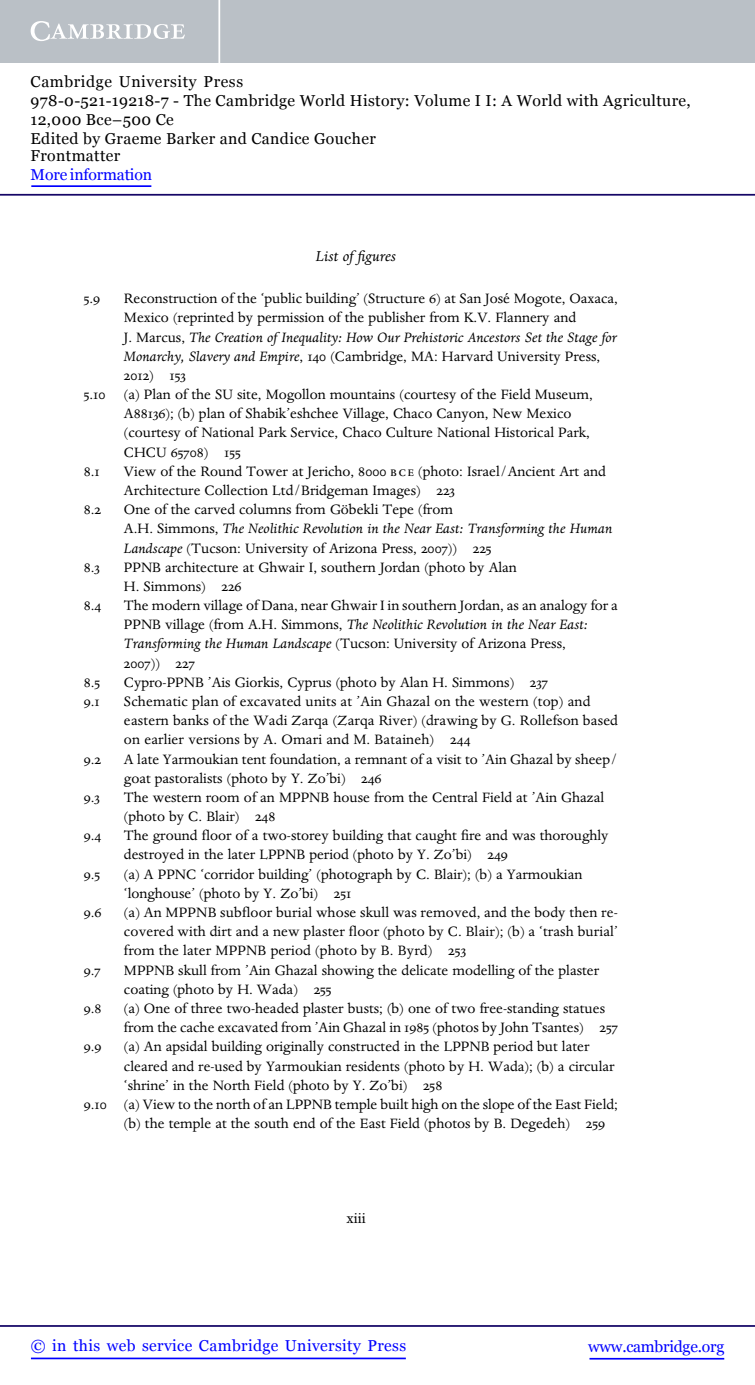
<style>
.page{position:relative;width:755px;height:1385px;background:#fff}
.page>*{position:absolute;margin:0;border:0;box-sizing:border-box;transform-origin:0 0}
.t1{font:16.62px "Adv OT3 eac 88 b 4.I";color:#000}
.t2{font:16.62px "Adv OT0 a 35 dcfa";color:#000}
.t3{font:15.75px/19.1px "Adv OT0 a 35 dcfa";color:#000}
.t4{font:15.75px "Adv OT3 eac 88 b 4.I";color:#000}
.t5{font:15.75px/18.6px "Georgia";letter-spacing:.025em;color:#000}
.t6{font:15.75px "Adv PA9 D7";color:#000}
.t7{font:15.75px "Georgia";letter-spacing:.025em;color:#00f}
.t8{font:15.75px "Georgia";letter-spacing:-.015em;color:#00f}
.t9{font:15.75px "Georgia";letter-spacing:-.01em;color:#00f}
.s1{font-family:"Adv OT3 eac 88 b 4.I+fb"}
.s2{font-family:"Adv OT0 a 35 dcfa"}
.s3{font-style:inherit}
.s4{font-family:"Adv PA9 D7"}
.s5{font-family:"Adv OT3 eac 88 b 4.I"}
.s6{font-family:"Adv OT42 d 40086";font-size:11.03px}
.s7{font-family:"Adv OT0 a 35 dcfa+fb"}
</style>
<div class="page">
<hr style="left:589px;top:1358px;width:134px;height:1px;background:#00f">
<hr style="left:0;top:1325px;width:754px;height:2px;background:#150666">
<hr style="left:31px;top:1357px;width:374px;height:2px;background:#00f">
<div style="left:0;top:0;width:754px;height:63px;background:#bac0c6"></div>
<svg style="left:31px;top:21px;width:154px;height:20px"></svg>
<hr style="left:218px;top:0;width:2px;height:63px;background:#fff">
<hr style="left:0;top:194px;width:754px;height:2px;background:#150666">
<hr style="left:31px;top:185px;width:120px;height:2px;background:#00f">
<p class="t5" style="left:31px;top:73px;width:661px">Cambridge University Press<br>978-0-521-19218-7 - The Cambridge World History: Volume I I: A World with Agriculture, 12,000 Bce–500 Ce<br>Edited by Graeme Barker and Candice Goucher<br>Frontmatter</p>
<p class="t9" style="left:31px;top:165px;width:123px">More information</p>
<p class="t1" style="left:315px;top:251px;width:82px">List of <span class="s1">fi</span>gures</p>
<p class="t6" style="left:84px;top:288px;width:18px">5<span class="s2">.</span>9</p>
<p class="t3" style="left:124px;top:290px;width:495px">Reconstruction of the <span class="s3">‘</span>public building<span class="s3">’</span> (Structure <span class="s4">6</span>) at San José Mogote, Oaxaca,<br>Mexico (reprinted by permission of the publisher from K.V. Flannery and</p>
<p class="t4" style="left:124px;top:331px;width:494px"><span class="s2">J. Marcus,</span> The Creation of Inequality: How Our Prehistoric Ancestors Set the Stage for</p>
<p class="t3" style="left:124px;top:348px;width:477px"><span class="s5">Monarchy, Slavery and Empire</span>, <span class="s4">140</span> (Cambridge, MA: Harvard University Press,</p>
<p class="t6" style="left:124px;top:365px;width:63px">2012<span class="s2">)</span> 153</p>
<p class="t3" style="left:124px;top:386px;width:470px;text-indent:-40px"><span class="s4">5</span>.<span class="s4">10</span> (a) Plan of the SU site, Mogollon mountains (courtesy of the Field Museum,<br>A<span class="s4">88136</span>); (b) plan of Shabik<span class="s3">’</span>eshchee Village, Chaco Canyon, New Mexico (courtesy of National Park Service, Chaco Culture National Historical Park,</p>
<p class="t6" style="left:124px;top:442px;width:118px"><span class="s2">CHCU</span> 65708<span class="s2">)</span> 155</p>
<p class="t6" style="left:84px;top:461px;width:17px">8<span class="s2">.</span>1</p>
<p class="t3" style="left:124px;top:463px;width:483px">View of the Round Tower at Jericho, <span class="s4">8000</span> <span class="s6">B C E</span> (photo: Israel/Ancient Art and<br>Architecture Collection Ltd/Bridgeman Images) <span class="s4">223</span></p>
<p class="t6" style="left:84px;top:500px;width:19px">8<span class="s2">.</span>2</p>
<p class="t3" style="left:124px;top:501px;width:330px">One of the carved columns from Göbekli Tepe (from</p>
<p class="t4" style="left:124px;top:523px;width:489px"><span class="s2">A.H. Simmons,</span> The Neolithic Revolution in the Near East: Transforming the Human</p>
<p class="t3" style="left:124px;top:540px;width:369px"><span class="s5">Landscape</span> (Tucson: University of Arizona Press, <span class="s4">2007</span>)) <span class="s4">225</span></p>
<p class="t6" style="left:84px;top:557px;width:18px">8<span class="s2">.</span>3</p>
<p class="t3" style="left:124px;top:559px;width:394px">PPNB architecture at Ghwair I, southern Jordan (photo by Alan<br>H. Simmons) <span class="s4">226</span></p>
<p class="t6" style="left:84px;top:595px;width:19px">8<span class="s2">.</span>4</p>
<p class="t3" style="left:124px;top:597px;width:495px">The modern village of Dana, near Ghwair I in southern Jordan, as an analogy for a</p>
<p class="t4" style="left:124px;top:619px;width:465px"><span class="s2">PPNB village (from A.H. Simmons,</span> The Neolithic Revolution in the Near East:</p>
<p class="t3" style="left:124px;top:636px;width:443px"><span class="s5">Transforming the Human Landscape</span> (Tucson: University of Arizona Press,</p>
<p class="t6" style="left:124px;top:653px;width:72px">2007<span class="s2">))</span> 227</p>
<p class="t6" style="left:84px;top:672px;width:18px">8<span class="s2">.</span>5</p>
<p class="t3" style="left:124px;top:674px;width:425px">Cypro-PPNB <span class="s3">’</span>Ais Giorkis, Cyprus (photo by Alan H. Simmons) <span class="s4">237</span></p>
<p class="t6" style="left:84px;top:691px;width:17px">9<span class="s2">.</span>1</p>
<p class="t3" style="left:124px;top:693px;width:495px">Schematic plan of excavated units at <span class="s3">’</span>Ain Ghazal on the western (top) and eastern banks of the Wadi Zarqa (Zarqa River) (drawing by G. Rollefson based on earlier versions by A. Omari and M. Bataineh) <span class="s4">244</span></p>
<p class="t6" style="left:84px;top:749px;width:19px">9<span class="s2">.</span>2</p>
<p class="t3" style="left:124px;top:751px;width:495px">A late Yarmoukian tent foundation, a remnant of a visit to <span class="s3">’</span>Ain Ghazal by sheep/ goat pastoralists (photo by Y. Zo<span class="s3">’</span>bi) <span class="s4">246</span></p>
<p class="t6" style="left:84px;top:787px;width:18px">9<span class="s2">.</span>3</p>
<p class="t3" style="left:124px;top:789px;width:481px">The western room of an MPPNB house from the Central Field at <span class="s3">’</span>Ain Ghazal (photo by C. Blair) <span class="s4">248</span></p>
<p class="t6" style="left:84px;top:826px;width:19px">9<span class="s2">.</span>4</p>
<p class="t3" style="left:124px;top:827px;width:486px">The ground <span class="s7">fl</span>oor of a two-storey building that caught <span class="s7">fi</span>re and was thoroughly destroyed in the later LPPNB period (photo by Y. Zo<span class="s3">’</span>bi) <span class="s4">249</span></p>
<p class="t6" style="left:84px;top:864px;width:18px">9<span class="s2">.</span>5</p>
<p class="t3" style="left:124px;top:866px;width:459px">(a) A PPNC <span class="s3">‘</span>corridor building<span class="s3">’</span> (photograph by C. Blair); (b) a Yarmoukian <span class="s3">‘</span>longhouse<span class="s3">’</span> (photo by Y. Zo<span class="s3">’</span>bi) <span class="s4">251</span></p>
<p class="t6" style="left:84px;top:902px;width:19px">9<span class="s2">.</span>6</p>
<p class="t3" style="left:124px;top:904px;width:495px;text-align:justify">(a) An MPPNB sub<span class="s7">fl</span>oor burial whose skull was removed, and the body then re&shy;covered with dirt and a new plaster <span class="s7">fl</span>oor (photo by C. Blair); (b) a <span class="s3">‘</span>trash burial<span class="s3">’ </span>from the later MPPNB period (photo by B. Byrd) <span class="s4">253</span></p>
<p class="t6" style="left:84px;top:960px;width:18px">9<span class="s2">.</span>7</p>
<p class="t3" style="left:124px;top:962px;width:476px">MPPNB skull from <span class="s3">’</span>Ain Ghazal showing the delicate modelling of the plaster coating (photo by H. Wada) <span class="s4">255</span></p>
<p class="t6" style="left:84px;top:998px;width:19px">9<span class="s2">.</span>8</p>
<p class="t3" style="left:124px;top:1000px;width:495px">(a) One of three two-headed plaster busts; (b) one of two free-standing statues from the cache excavated from <span class="s3">’</span>Ain Ghazal in <span class="s4">1985</span> (photos by John Tsantes) <span class="s4">257</span></p>
<p class="t6" style="left:84px;top:1036px;width:19px">9<span class="s2">.</span>9</p>
<p class="t3" style="left:124px;top:1038px;width:466px">(a) An apsidal building originally constructed in the LPPNB period but later</p>
<p class="t3" style="left:124px;top:1057px;width:492px">cleared and re-used by Yarmoukian residents (photo by H. Wada); (b) a circular</p>
<p class="t3" style="left:124px;top:1077px;width:319px"><span class="s3">‘</span>shrine<span class="s3">’</span> in the North Field (photo by Y. Zo<span class="s3">’</span>bi) <span class="s4">258</span></p>
<p class="t3" style="left:84px;top:1096px;width:535px"><span class="s4">9</span>.<span class="s4">10</span> (a) View to the north of an LPPNB temple built high on the slope of the East Field;</p>
<p class="t3" style="left:124px;top:1115px;width:482px">(b) the temple at the south end of the East Field (photos by B. Degedeh) <span class="s4">259</span></p>
<p class="t2" style="left:346px;top:1212px;width:21px">xiii</p>
<p class="t7" style="left:31px;top:1336px;width:376px">© in this web service Cambridge University Press</p>
<p class="t8" style="left:587px;top:1336px;width:137px">www.cambridge.org</p>
</div>
